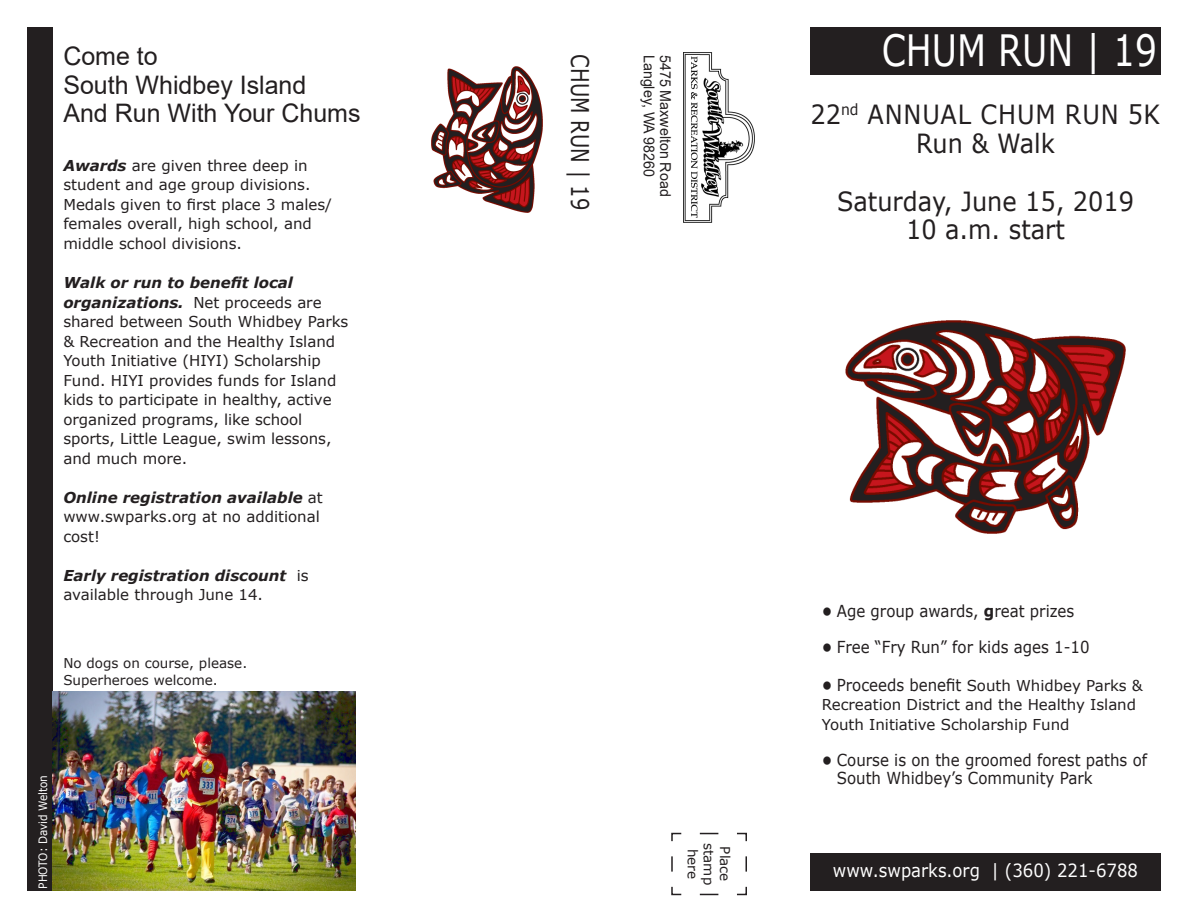
<style>
.page{position:relative;width:1188px;height:918px;background:#fff}
.page>*{position:absolute;margin:0;border:0;box-sizing:border-box;transform-origin:0 0}
.t1{font:43.2px "Verdana";color:#fff;scale:.8 1}
.t2{font:26.4px "Verdana";color:#231f20;scale:.91 1}
.t3{font:26.4px "Verdana";letter-spacing:.035em;color:#231f20;scale:.91 1}
.t4{font:25.5px/28.5px "Arial";color:#231f20}
.t5{font:24.3px "Verdana";color:#231f20;scale:.8 1}
.t6{font:18.15px "Verdana";color:#fff;scale:.91 1}
.t7{font:16.5px/18px "Verdana";color:#231f20;scale:.91 1}
.t8{font:15px/19.5px "Verdana";color:#231f20}
.t9{font:italic 700 15px/19.8px "Verdana";color:#231f20}
.t10{font:15px "Arial";color:#231f20;scale:.95 1}
.t11{font:13.5px/16.2px "Verdana";color:#231f20}
.t12{font:11.55px "Verdana";letter-spacing:-.01em;color:#fff;scale:.91 1}
.s1{font-weight:700;font-style:italic}
.s2{font-weight:400;font-style:normal}
.s3{font-weight:700}
.s4{font-weight:700;font-size:16.5px}
.s5{font-size:16.5px}
</style>
<div class="page">
<svg style="left:671px;top:832px;width:76px;height:64px"></svg>
<div style="left:810px;top:27px;width:351px;height:48px;background:#231f20"></div>
<div style="left:810px;top:854px;width:351px;height:37px;background:#231f20"></div>
<div style="left:27px;top:27px;width:25px;height:864px;background:#231f20"></div>
<img style="left:683px;top:53px;width:72px;height:169px">
<img style="left:845px;top:320px;width:281px;height:214px">
<img style="left:431px;top:67px;width:111px;height:146px">
<img style="left:52px;top:691px;width:304px;height:200px">
<p class="t4" style="left:63px;top:42px;width:299px">Come to<br>South Whidbey Island<br>And Run With Your Chums</p>
<p class="t8" style="left:63px;top:155px;width:270px"><span class="s1">Awards</span> are given three deep in student and age group divisions.<br>Medals given to first place 3 males/ females overall, high school, and middle school divisions.</p>
<p class="t9" style="left:63px;top:272px;width:260px">Walk or run to benefit local organizations. <span class="s2">Net proceeds are</span></p>
<p class="t8" style="left:63px;top:312px;width:287px">shared between South Whidbey Parks</p>
<p class="t8" style="left:63px;top:331px;width:273px">&amp; Recreation and the Healthy Island</p>
<p class="t8" style="left:63px;top:351px;width:259px">Youth Initiative (HIYI) Scholarship</p>
<p class="t8" style="left:63px;top:370px;width:275px">Fund. HIYI provides funds for Island</p>
<p class="t8" style="left:63px;top:390px;width:270px">kids to participate in healthy, active</p>
<p class="t8" style="left:63px;top:409px;width:241px">organized programs, like school</p>
<p class="t8" style="left:63px;top:429px;width:270px">sports, Little League, swim lessons,</p>
<p class="t8" style="left:63px;top:448px;width:125px">and much more.</p>
<p class="t8" style="left:63px;top:487px;width:261px"><span class="s1">Online registration available</span> at www.swparks.org at no additional cost!</p>
<p class="t9" style="left:63px;top:565px;width:247px">Early registration discount <span class="s2">is available through June 14.</span></p>
<p class="t11" style="left:63px;top:655px;width:185px">No dogs on course, please.<br>Superheroes welcome.</p>
<p class="t12" style="left:35px;top:889px;width:126px;rotate:-90deg">PHOTO: David Welton</p>
<p class="t5" style="left:597px;top:54px;width:196px;rotate:90deg">CHUM RUN | 19</p>
<p class="t10" style="left:659px;top:55px;width:130px;rotate:90deg">Langley, WA 98260</p>
<p class="t10" style="left:676px;top:55px;width:151px;rotate:90deg">5475 Maxwelton Road</p>
<p class="t1" style="left:882px;top:21px;width:346px">CHUM RUN | 19</p>
<p class="t3" style="left:811px;top:96px;width:385px">22<sup>nd</sup> ANNUAL CHUM RUN 5K</p>
<p class="t2" style="left:916px;top:125px;width:154px">Run &amp; Walk</p>
<p class="t2" style="left:837px;top:183px;width:328px">Saturday, June 15, 2019</p>
<p class="t2" style="left:906px;top:212px;width:176px">10 a.m. start</p>
<p class="t11" style="left:701px;top:849px;width:32px;rotate:90deg">here</p>
<p class="t11" style="left:717px;top:843px;width:44px;rotate:90deg">stamp</p>
<p class="t11" style="left:733px;top:846px;width:37px;rotate:90deg">Place</p>
<p class="t7" style="left:822px;top:602px;width:279px"><span class="s3">•</span> Age group awards, <span class="s3">g</span>reat prizes</p>
<p class="t7" style="left:822px;top:638px;width:296px"><span class="s3">•</span> Free “Fry Run” for kids ages 1-10</p>
<p class="t8" style="left:822px;top:676px;width:323px"><span class="s4">•</span> <span class="s5">Proceeds benefit</span> South Whidbey Parks &amp;<br>Recreation District and the Healthy Island<br>Youth Initiative Scholarship Fund</p>
<p class="t7" style="left:837px;top:751px;width:343px;text-indent:-15px"><span class="s3">•</span> Course is on the groomed forest paths of<br>South Whidbey’s Community Park</p>
<p class="t6" style="left:833px;top:858px;width:337px">www.swparks.org | (360) 221-6788</p>
</div>
